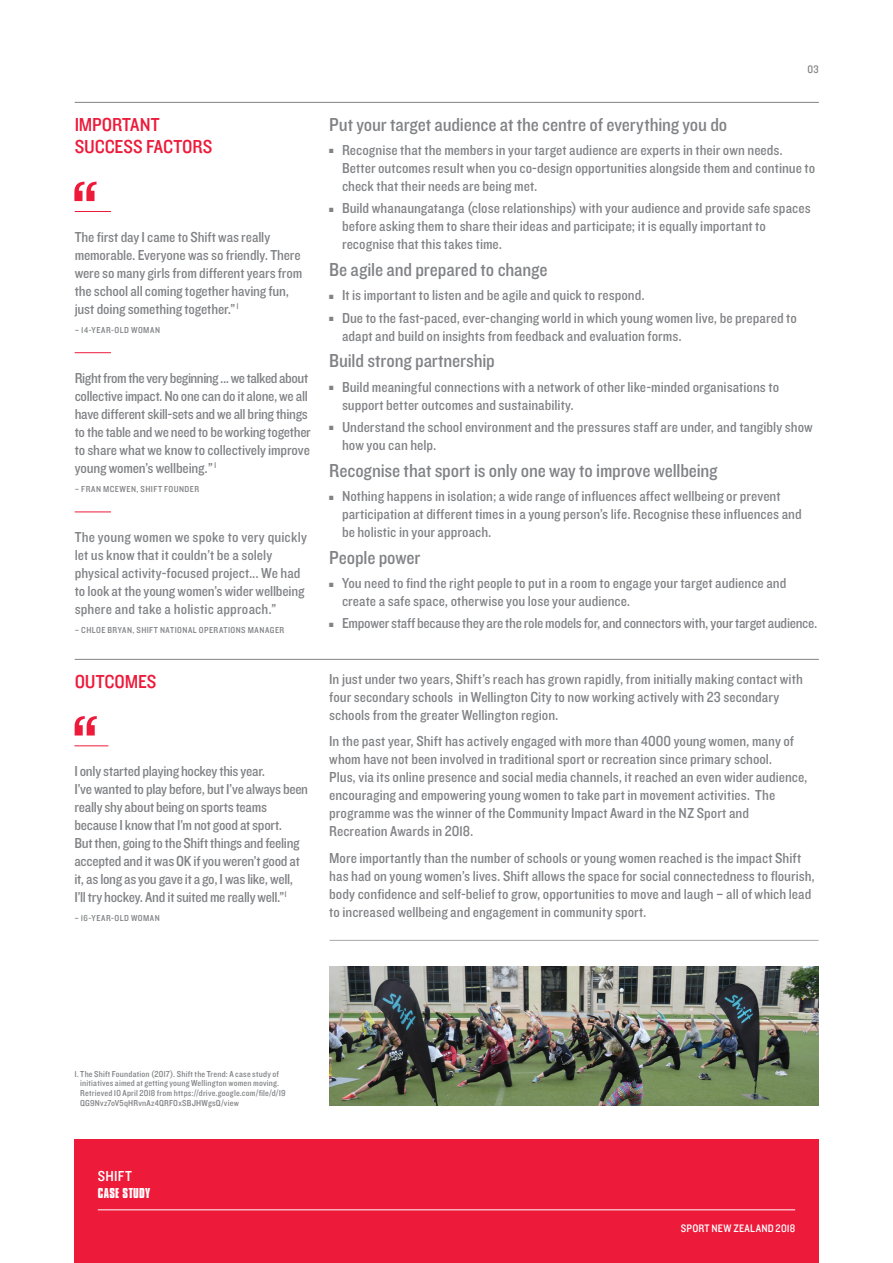
<style>
.page{position:relative;width:893px;height:1263px;background:#fff}
.page>*{position:absolute;margin:0;border:0;box-sizing:border-box;transform-origin:0 0}
.Body_14pt{font:87px "Knockout 30 Junior Welterwt";color:#ed1a3a}
._4_Figure_Body{font:19.5px "Knockout 30 Junior Welterwt";letter-spacing:-.01em;color:#808285}
.Page_Intro_Copy{font:19.5px/22.5px "Knockout 30 Junior Welterwt";color:#ed1a3a}
._4_Figure_Body-2{font:15px/18px "Knockout 30 Junior Welterwt";color:#808285}
.Paragraph_Style_1{font:15px/18px "Knockout 30 Junior Welterwt";letter-spacing:-.01em;color:#808285}
._4_Figure_Body-3{font:15px "Knockout 30 Junior Welterwt";letter-spacing:-.02em;color:#808285}
.Subheader_15pt{font:15px/16.5px "Compacta Bld";letter-spacing:.025em;color:#fff}
.t1{font:11.25px "Knockout 30 Junior Welterwt";letter-spacing:.02em;color:#fff}
.t2{font:11.25px "Knockout 30 Junior Welterwt";color:#808285}
._4_Figure_Body-4{font:9px/9.8px "Knockout 30 Junior Welterwt";letter-spacing:.02em;color:#808285}
.Quote_Ref{font:9px "Knockout 30 Junior Welterwt";letter-spacing:.05em;color:#808285}
.s1{font-size:9px}
.s2{font-family:"Knockout 30 Junior Welterwt"}
</style>
<div class="page">
<div style="left:74px;top:1140px;width:745px;height:123px;background:#ed1a3a"></div>
<hr style="left:98px;top:1209px;width:697px;height:1px;background:#fff">
<hr style="left:75px;top:211px;width:36px;height:1px;background:#ed1a3a">
<hr style="left:75px;top:352px;width:36px;height:1px;background:#ed1a3a">
<hr style="left:75px;top:511px;width:36px;height:1px;background:#ed1a3a">
<hr style="left:75px;top:102px;width:744px;height:1px;background:#808285">
<hr style="left:75px;top:659px;width:744px;height:1px;background:#808285">
<hr style="left:74px;top:745px;width:34px;height:1px;background:#ed1a3a">
<img style="left:330px;top:966px;width:488px;height:140px">
<hr style="left:330px;top:940px;width:489px;height:1px;background:#a8a9ad">
<p class="Page_Intro_Copy" style="left:75px;top:112px;width:139px">IMPORTANT<br>SUCCESS FACTORS</p>
<p class="Body_14pt" style="left:71px;top:152px;width:30px">“</p>
<p class="Paragraph_Style_1" style="left:75px;top:227px;width:229px">The first day I came to Shift was really memorable. Everyone was so friendly. There were so many girls from different years from the school all coming together having fun, just doing something together.”<sup>1</sup></p>
<p class="Quote_Ref" style="left:75px;top:324px;width:87px">– 14-YEAR-OLD WOMAN</p>
<p class="Paragraph_Style_1" style="left:75px;top:368px;width:238px">Right from the very beginning ... we talked about collective impact. No one can do it alone, we all have different skill-sets and we all bring things to the table and we need to be working together to share what we know to collectively improve young women’s wellbeing.”<sup>1</sup></p>
<p class="Quote_Ref" style="left:75px;top:483px;width:126px">– FRAN MCEWEN, SHIFT FOUNDER</p>
<p class="Paragraph_Style_1" style="left:75px;top:527px;width:234px">The young women we spoke to very quickly let us know that it couldn’t be a solely physical activity-focused project... We had to look at the young women’s wider wellbeing sphere and take a holistic approach.”</p>
<p class="Quote_Ref" style="left:75px;top:624px;width:211px">– CHLOE BRYAN, SHIFT NATIONAL OPERATIONS MANAGER</p>
<p class="Page_Intro_Copy" style="left:75px;top:669px;width:83px">OUTCOMES</p>
<p class="Body_14pt" style="left:71px;top:687px;width:30px">“</p>
<p class="Paragraph_Style_1" style="left:74px;top:761px;width:235px">I only started playing hockey this year.<br>I’ve wanted to play before, but I’ve always been really shy about being on sports teams because I know that I’m not good at sport.<br>But then, going to the Shift things and feeling accepted and it was OK if you weren’t good at it, as long as you gave it a go, I was like, well, I’ll try hockey. And it suited me really well.”<sup>1</sup></p>
<p class="Quote_Ref" style="left:74px;top:912px;width:87px">– 16-YEAR-OLD WOMAN</p>
<p class="t2" style="left:807px;top:61px;width:13px">03</p>
<p class="_4_Figure_Body" style="left:329px;top:111px;width:399px">Put your target audience at the centre of everything you do</p>
<p class="_4_Figure_Body-2" style="left:342px;top:140px;width:475px;text-indent:-13px"><span class="s1">ŝ</span> Recognise that the members in your target audience are experts in their own needs.<br>Better outcomes result when you co-design opportunities alongside them and continue to check that their needs are being met.</p>
<p class="_4_Figure_Body-2" style="left:342px;top:199px;width:470px;text-indent:-13px"><span class="s1">ŝ</span> Build whanaungatanga (close relationships) with your audience and provide safe spaces before asking them to share their ideas and participate; it is equally important to recognise that this takes time.</p>
<p class="_4_Figure_Body" style="left:329px;top:256px;width:220px">Be agile and prepared to change</p>
<p class="_4_Figure_Body-2" style="left:329px;top:286px;width:317px"><span class="s1">ŝ</span> It is important to listen and be agile and quick to respond.</p>
<p class="_4_Figure_Body-2" style="left:342px;top:308px;width:456px;text-indent:-13px"><span class="s1">ŝ</span> Due to the fast-paced, ever-changing world in which young women live, be prepared to adapt and build on insights from feedback and evaluation forms.</p>
<p class="_4_Figure_Body" style="left:329px;top:348px;width:167px">Build strong partnership</p>
<p class="_4_Figure_Body-2" style="left:342px;top:377px;width:439px;text-indent:-13px"><span class="s1">ŝ</span> Build meaningful connections with a network of other like-minded organisations to support better outcomes and sustainability.</p>
<p class="_4_Figure_Body-2" style="left:342px;top:417px;width:472px;text-indent:-13px"><span class="s1">ŝ</span> Understand the school environment and the pressures staff are under, and tangibly show how you can help.</p>
<p class="_4_Figure_Body" style="left:329px;top:457px;width:390px">Recognise that sport is only one way to improve wellbeing</p>
<p class="_4_Figure_Body-2" style="left:342px;top:486px;width:461px;text-indent:-13px"><span class="s1">ŝ</span> Nothing happens in isolation; a wide range of influences affect wellbeing or prevent participation at different times in a young person’s life. Recognise these influences and be holistic in your approach.</p>
<p class="_4_Figure_Body" style="left:329px;top:544px;width:93px">People power</p>
<p class="_4_Figure_Body-2" style="left:342px;top:574px;width:446px;text-indent:-13px"><span class="s1">ŝ</span> You need to find the right people to put in a room to engage your target audience and create a safe space, otherwise you lose your audience.</p>
<p class="_4_Figure_Body-3" style="left:329px;top:613px;width:490px"><span class="s1">ŝ</span> Empower staff because they are the role models for, and connectors with, your target audience.</p>
<p class="_4_Figure_Body-2" style="left:329px;top:669px;width:475px">In just under two years, Shift’s reach has grown rapidly, from initially making contact with four secondary schools in Wellington City to now working actively with 23 secondary schools from the greater Wellington region.</p>
<p class="_4_Figure_Body-2" style="left:329px;top:732px;width:480px">In the past year, Shift has actively engaged with more than 4000 young women, many of whom have not been involved in traditional sport or recreation since primary school.<br>Plus, via its online presence and social media channels, it reached an even wider audience, encouraging and empowering young women to take part in movement activities. The programme was the winner of the Community Impact Award in the NZ Sport and Recreation Awards in 2018.</p>
<p class="_4_Figure_Body-2" style="left:329px;top:848px;width:487px">More importantly than the number of schools or young women reached is the impact Shift has had on young women’s lives. Shift allows the space for social connectedness to flourish, body confidence and self-belief to grow, opportunities to move and laugh – all of which lead to increased wellbeing and engagement in community sport.</p>
<p class="_4_Figure_Body-4" style="left:80px;top:1068px;width:207px;text-indent:-6px">1. The Shift Foundation (2017). Shift the Trend: A case study of initiatives aimed at getting young Wellington women moving.<br>Retrieved 10 April 2018 from https://drive.google.com/file/d/19<br>QG9Nvz7oV5qHRvnAz4QRFOxSBJHWgsQ/view</p>
<p class="Subheader_15pt" style="left:98px;top:1169px;width:54px"><span class="s2">SHIFT<br></span>CASE STUDY</p>
<p class="t1" style="left:681px;top:1220px;width:116px">SPORT NEW ZEALAND 2018</p>
</div>
